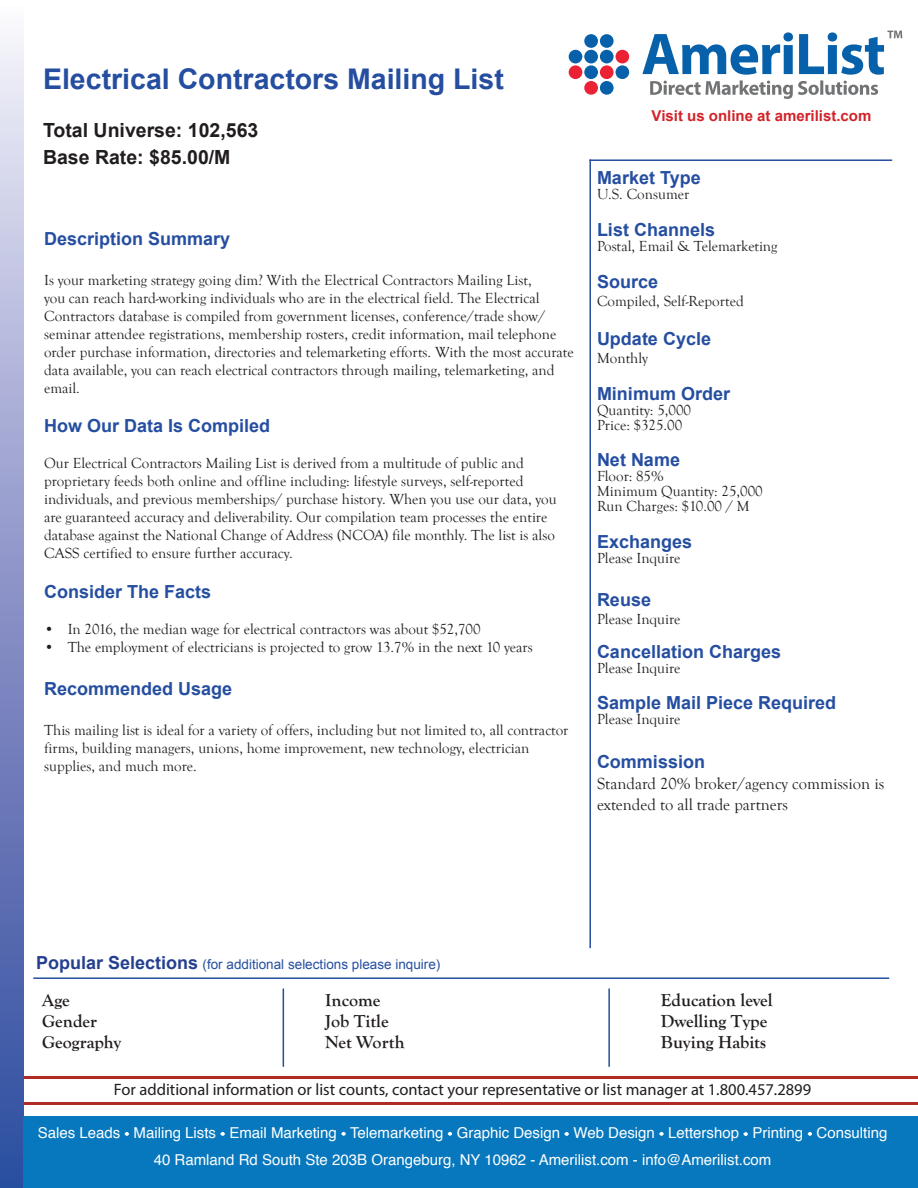
<style>
.page{position:relative;width:918px;height:1188px;background:#fff}
.page>*{position:absolute;margin:0;border:0;box-sizing:border-box;transform-origin:0 0}
.t1{font:700 28.5px "Arial";color:#254ea0}
.t2{font:700 19.5px/27px "Arial";color:#211d1e}
.t3{font:700 18px "Arial";color:#254ea0}
.t4{font:700 18px/21px "Goudy Old Style T";color:#211d1e}
.t5{font:16.5px "Myriad Pro";color:#211d1e}
.t6{font:16.5px/21px "Goudy Old Style T";color:#211d1e}
.t7{font:15px/18px "Goudy Old Style T";color:#211d1e}
.t8{font:15px/27px "Helvetica";color:#fff;text-align:center}
.t9{font:700 15px "Arial";color:#d2232a}
.t10{font:13.5px "Arial";color:#254ea0}
.s1{font-weight:700;font-size:18px;color:#25408f}
</style>
<div class="page">
<div style="left:0;top:1px;width:24px;height:1187px;background:linear-gradient(to bottom,#f4eef9,#28439b)"></div>
<div style="left:584px;top:34px;width:14px;height:14px;background:#0660aa;border-radius:50%"></div>
<div style="left:584px;top:50px;width:14px;height:13px;background:#0660aa;border-radius:50%"></div>
<div style="left:584px;top:65px;width:14px;height:14px;background:#0660aa;border-radius:50%"></div>
<div style="left:584px;top:81px;width:14px;height:14px;background:#eb2134;border-radius:50%"></div>
<div style="left:600px;top:34px;width:14px;height:14px;background:#0660aa;border-radius:50%"></div>
<div style="left:600px;top:50px;width:14px;height:13px;background:#0660aa;border-radius:50%"></div>
<div style="left:600px;top:65px;width:14px;height:14px;background:#eb2134;border-radius:50%"></div>
<div style="left:600px;top:81px;width:14px;height:14px;background:#0660aa;border-radius:50%"></div>
<div style="left:616px;top:50px;width:13px;height:13px;background:#eb2134;border-radius:50%"></div>
<svg style="left:642px;top:31px;width:260px;height:68px"></svg>
<div style="left:616px;top:65px;width:13px;height:14px;background:#0660aa;border-radius:50%"></div>
<div style="left:569px;top:50px;width:13px;height:13px;background:#0660aa;border-radius:50%"></div>
<div style="left:569px;top:65px;width:13px;height:14px;background:#eb2134;border-radius:50%"></div>
<hr style="left:24px;top:1102px;width:894px;height:2px;background:#b12b24">
<div style="left:24px;top:1117px;width:894px;height:71px;background:#0778be"></div>
<hr style="left:589px;top:159px;width:303px;height:2px;background:#254ea0">
<hr style="left:589px;top:159px;width:2px;height:789px;background:#254ea0">
<svg style="left:125px;top:1132px;width:4px;height:4px"></svg>
<svg style="left:221px;top:1132px;width:4px;height:4px"></svg>
<svg style="left:342px;top:1132px;width:4px;height:4px"></svg>
<svg style="left:448px;top:1132px;width:4px;height:4px"></svg>
<svg style="left:565px;top:1132px;width:4px;height:4px"></svg>
<svg style="left:660px;top:1132px;width:4px;height:4px"></svg>
<svg style="left:744px;top:1132px;width:4px;height:4px"></svg>
<svg style="left:808px;top:1132px;width:4px;height:4px"></svg>
<hr style="left:24px;top:1076px;width:894px;height:3px;background:#b12b24">
<hr style="left:33px;top:977px;width:856px;height:2px;background:#254ea0">
<hr style="left:283px;top:988px;width:1px;height:79px;background:#254ea0">
<hr style="left:608px;top:988px;width:2px;height:79px;background:#254ea0">
<h1 class="t1" style="left:43px;top:60px;width:462px">Electrical Contractors Mailing List</h1>
<h2 class="t2" style="left:43px;top:117px;width:217px">Total Universe: 102,563<br>Base Rate: $85.00/M</h2>
<p class="t3" style="left:44px;top:227px;width:188px">Description Summary</p>
<p class="t7" style="left:44px;top:271px;width:531px">Is your marketing strategy going dim? With the Electrical Contractors Mailing List,<br>you can reach hard-working individuals who are in the electrical field. The Electrical Contractors database is compiled from government licenses, conference/trade show/ seminar attendee registrations, membership rosters, credit information, mail telephone order purchase information, directories and telemarketing efforts. With the most accurate data available, you can reach electrical contractors through mailing, telemarketing, and email.</p>
<p class="t3" style="left:44px;top:414px;width:228px">How Our Data Is Compiled</p>
<p class="t7" style="left:44px;top:455px;width:514px">Our Electrical Contractors Mailing List is derived from a multitude of public and proprietary feeds both online and offline including: lifestyle surveys, self-reported individuals, and previous memberships/ purchase history. When you use our data, you are guaranteed accuracy and deliverability. Our compilation team processes the entire database against the National Change of Address (NCOA) file monthly. The list is also CASS certified to ensure further accuracy.</p>
<p class="t3" style="left:44px;top:580px;width:169px">Consider The Facts</p>
<p class="t7" style="left:44px;top:620px;width:438px">• In 2016, the median wage for electrical contractors was about $52,700</p>
<p class="t7" style="left:44px;top:638px;width:490px">• The employment of electricians is projected to grow 13.7% in the next 10 years</p>
<p class="t3" style="left:44px;top:677px;width:190px">Recommended Usage</p>
<p class="t7" style="left:44px;top:721px;width:526px">This mailing list is ideal for a variety of offers, including but not limited to, all contractor firms, building managers, unions, home improvement, new technology, electrician supplies, and much more.</p>
<p class="t9" style="left:652px;top:106px;width:221px">Visit us online at amerilist.com</p>
<p class="t3" style="left:597px;top:166px;width:105px">Market Type</p>
<p class="t7" style="left:597px;top:186px;width:94px">U.S. Consumer</p>
<p class="t3" style="left:597px;top:218px;width:120px">List Channels</p>
<p class="t7" style="left:597px;top:237px;width:182px">Postal, Email &amp; Telemarketing</p>
<p class="t3" style="left:597px;top:269px;width:63px">Source</p>
<p class="t7" style="left:597px;top:292px;width:148px">Compiled, Self-Reported</p>
<p class="t3" style="left:597px;top:327px;width:116px">Update Cycle</p>
<p class="t7" style="left:597px;top:350px;width:53px">Monthly</p>
<p class="t3" style="left:597px;top:382px;width:135px">Minimum Order</p>
<p class="t7" style="left:597px;top:403px;width:96px;line-height:15px">Quantity: 5,000<br>Price: $325.00</p>
<p class="t3" style="left:597px;top:448px;width:85px">Net Name</p>
<p class="t7" style="left:597px;top:469px;width:167px;line-height:15px">Floor: 85%<br>Minimum Quantity: 25,000<br>Run Charges: $10.00 / M</p>
<p class="t3" style="left:597px;top:530px;width:97px">Exchanges</p>
<p class="t7" style="left:597px;top:549px;width:85px">Please Inquire</p>
<p class="t3" style="left:597px;top:588px;width:56px">Reuse</p>
<p class="t7" style="left:597px;top:611px;width:85px">Please Inquire</p>
<p class="t3" style="left:597px;top:640px;width:186px">Cancellation Charges</p>
<p class="t7" style="left:597px;top:659px;width:85px">Please Inquire</p>
<p class="t3" style="left:597px;top:691px;width:241px">Sample Mail Piece Required</p>
<p class="t7" style="left:597px;top:711px;width:85px">Please Inquire</p>
<p class="t3" style="left:597px;top:749px;width:110px">Commission</p>
<p class="t6" style="left:597px;top:773px;width:289px">Standard 20% broker/agency commission is extended to all trade partners</p>
<p class="t10" style="left:36px;top:956px;width:406px"><span class="s1">Popular Selections</span> (for additional selections please inquire)</p>
<p class="t4" style="left:42px;top:990px;width:81px">Age<br>Gender<br>Geography</p>
<p class="t4" style="left:325px;top:990px;width:81px">Income<br>Job Title<br>Net Worth</p>
<p class="t4" style="left:661px;top:990px;width:113px">Education level<br>Dwelling Type<br>Buying Habits</p>
<p class="t5" style="left:114px;top:1080px;width:699px">For additional information or list counts, contact your representative or list manager at 1.800.457.2899</p>
<p class="t8" style="left:38px;top:1120px;width:851px">Sales Leads - Mailing Lists - Email Marketing - Telemarketing - Graphic Design - Web Design - Lettershop - Printing - Consulting<br>40 Ramland Rd South Ste 203B Orangeburg, NY 10962 - Amerilist.com - info@Amerilist.com</p>
</div>
